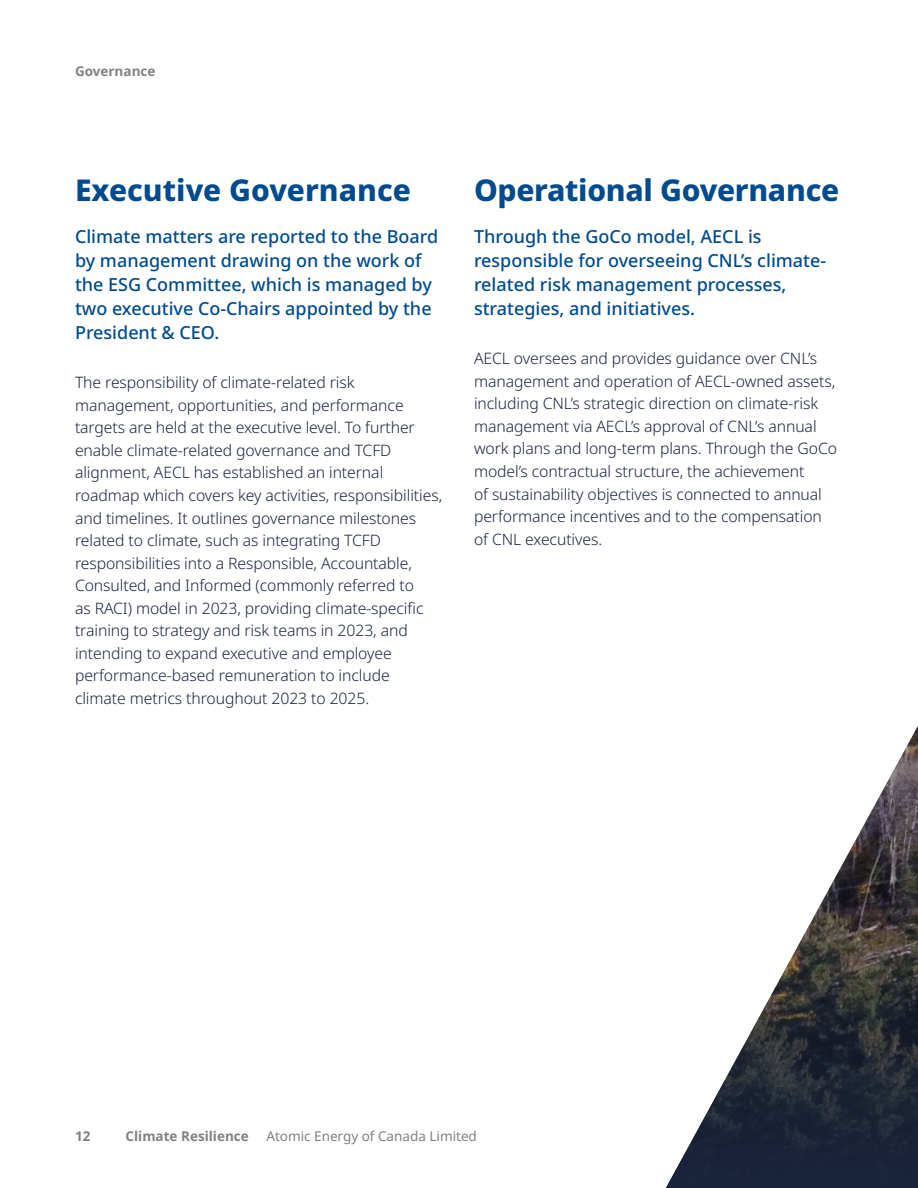
<style>
.page{position:relative;width:918px;height:1188px;background:#fff}
.page>*{position:absolute;margin:0;border:0;box-sizing:border-box;transform-origin:0 0}
.t1{font:800 30px "Noto Sans";letter-spacing:-.01em;color:#004b8d}
.t2{font:500 18px/24px "Noto Sans";color:#004b8d}
.t3{font:300 15.75px/22.5px "Noto Sans";letter-spacing:-.005em;color:#1a243c}
.t4{font:700 13.5px "Noto Sans";color:#7f8184}
.t5{font:13.5px "Noto Sans";color:#7f8184}
</style>
<div class="page">
<svg style="left:666px;top:726px;width:252px;height:462px"></svg>
<p class="t4" style="left:75px;top:61px;width:82px">Governance</p>
<h1 class="t1" style="left:75px;top:168px;width:337px">Executive Governance</h1>
<p class="t2" style="left:75px;top:225px;width:365px">Climate matters are reported to the Board by management drawing on the work of the ESG Committee, which is managed by two executive Co-Chairs appointed by the President &amp; CEO.</p>
<p class="t3" style="left:75px;top:372px;width:369px">The responsibility of climate-related risk management, opportunities, and performance targets are held at the executive level. To further enable climate-related governance and TCFD alignment, AECL has established an internal roadmap which covers key activities, responsibilities, and timelines. It outlines governance milestones related to climate, such as integrating TCFD responsibilities into a Responsible, Accountable, Consulted, and Informed (commonly referred to<br>as RACI) model in 2023, providing climate-specific training to strategy and risk teams in 2023, and intending to expand executive and employee performance-based remuneration to include climate metrics throughout 2023 to 2025.</p>
<h1 class="t1" style="left:474px;top:168px;width:367px">Operational Governance</h1>
<p class="t2" style="left:474px;top:225px;width:354px">Through the GoCo model, AECL is responsible for overseeing CNL’s climate&shy;related risk management processes, strategies, and initiatives.</p>
<p class="t3" style="left:474px;top:348px;width:365px">AECL oversees and provides guidance over CNL’s management and operation of AECL-owned assets, including CNL’s strategic direction on climate-risk management via AECL’s approval of CNL’s annual work plans and long-term plans. Through the GoCo model’s contractual structure, the achievement<br>of sustainability objectives is connected to annual performance incentives and to the compensation of CNL executives.</p>
<p class="t4" style="left:75px;top:1126px;width:17px">12</p>
<p class="t4" style="left:126px;top:1126px;width:125px">Climate Resilience</p>
<p class="t5" style="left:266px;top:1127px;width:212px">Atomic Energy of Canada Limited</p>
</div>
